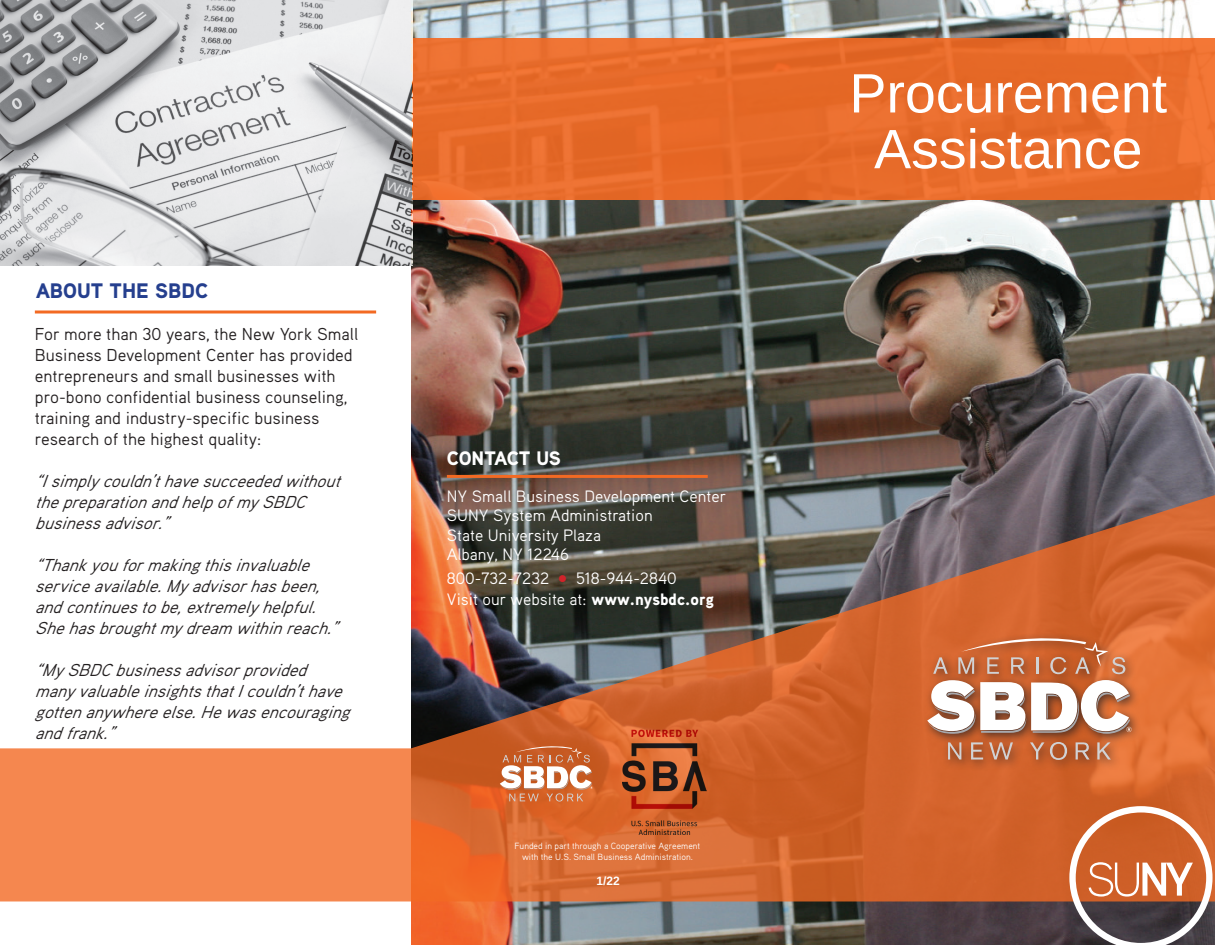
<style>
.page{position:relative;width:1215px;height:945px;background:#fff}
.page>*{position:absolute;margin:0;border:0;box-sizing:border-box;transform-origin:0 0}
.t1{font:55.5px/55.8px "Arimo";color:#fff;text-align:center}
.t2{font:900 21px "Aaux Pro OT";color:#253f8e}
.t3{font:900 19.5px "Aaux Pro OT";letter-spacing:-.01em;color:#fff}
.t4{font:italic 17.25px/21px "Aaux Pro OT";color:#231f20}
.t5{font:17.25px/21px "Aaux Pro OT";color:#231f20}
.t6{font:16.5px/19.5px "Aaux Pro OT";color:#fff}
.t7{font:700 12px "Arimo";color:#fff}
.t8{font:9px/10.8px "Aaux Pro OT";color:#fff;text-align:center}
.s1{color:#d1232a}
.s2{font-weight:900}
</style>
<div class="page">
<img style="left:411px;top:0;width:804px;height:945px">
<div style="left:413px;top:38px;width:802px;height:162px;background:#e76b2a"></div>
<svg style="left:0;top:490px;width:1215px;height:412px"></svg>
<div style="left:922px;top:632px;width:221px;height:140px;background:#231f20;opacity:.75"></div>
<svg style="left:933px;top:657px;width:15px;height:17px"></svg>
<svg style="left:958px;top:638px;width:167px;height:36px"></svg>
<svg style="left:927px;top:680px;width:205px;height:54px"></svg>
<svg style="left:948px;top:742px;width:13px;height:18px"></svg>
<svg style="left:971px;top:742px;width:12px;height:18px"></svg>
<svg style="left:989px;top:742px;width:24px;height:18px"></svg>
<svg style="left:1030px;top:742px;width:14px;height:18px"></svg>
<svg style="left:1050px;top:742px;width:17px;height:18px"></svg>
<svg style="left:1076px;top:742px;width:14px;height:18px"></svg>
<svg style="left:1097px;top:742px;width:14px;height:18px"></svg>
<svg style="left:1069px;top:806px;width:144px;height:139px"></svg>
<svg style="left:500px;top:746px;width:93px;height:55px"></svg>
<img style="left:623px;top:729px;width:84px;height:105px">
<img style="left:0;top:0;width:413px;height:265px">
<svg style="left:35px;top:310px;width:341px;height:4px"></svg>
<hr style="left:447px;top:475px;width:261px;height:3px;background:#f36a23">
<p class="t2" style="left:36px;top:278px;width:173px">ABOUT THE SBDC</p>
<p class="t5" style="left:35px;top:323px;width:325px">For more than 30 years, the New York Small Business Development Center has provided entrepreneurs and small businesses with pro-bono confidential business counseling, training and industry-specific business research of the highest quality:</p>
<p class="t4" style="left:35px;top:470px;width:314px">“Isimplycouldn’thavesucceededwithout thepreparationandhelpofmySBDC businessadvisor.”</p>
<p class="t4" style="left:35px;top:554px;width:312px">“Thankyouformakingthisinvaluable serviceavailable.Myadvisorhasbeen, andcontinuestobe,extremelyhelpful.<br>Shehasbroughtmydreamwithinreach.”</p>
<p class="t4" style="left:35px;top:659px;width:324px">“MySBDCbusinessadvisorprovided manyvaluableinsightsthatIcouldn’thave gottenanywhereelse.Hewasencouraging andfrank.”</p>
<p class="t3" style="left:447px;top:445px;width:115px">CONTACT US</p>
<p class="t6" style="left:447px;top:486px;width:281px">NY Small Business Development Center<br>SUNY System Administration<br>State University Plaza<br>Albany, NY 12246</p>
<p class="t6" style="left:447px;top:568px;width:269px;line-height:20.4px">800-732-7232 <span class="s1">●</span> 518-944-2840<br>Visit our website at: <span class="s2">www.nysbdc.org</span></p>
<p class="t8" style="left:515px;top:840px;width:187px">Funded in part through a Cooperative Agreement with the U.S. Small Business Administration.</p>
<p class="t7" style="left:596px;top:873px;width:25px">1/22</p>
<h1 class="t1" style="left:849px;top:66px;width:319px">Procurement<br>Assistance</h1>
</div>
